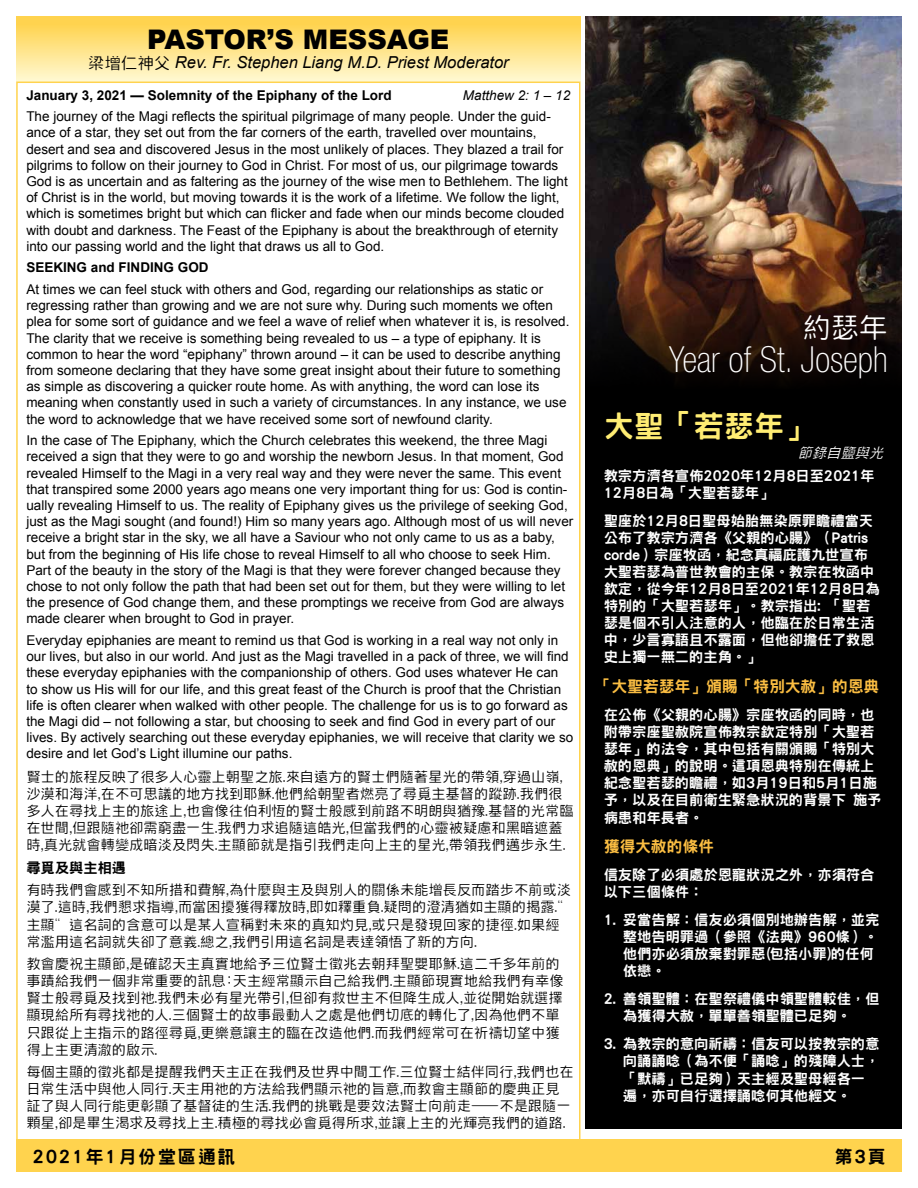
<style>
.page{position:relative;width:918px;height:1188px;background:#fff}
.page>*{position:absolute;margin:0;border:0;box-sizing:border-box;transform-origin:0 0}
.t1{font:100 condensed 36px "Helvetica Neue LT Std";color:#fff}
.t2{font:800 30px "Han Wang Hei";color:#ffed73}
.t3{font:300 28.5px "Han Wang Hei";color:#fff}
.t4{font:900 27px "Arial";color:#000}
.t5{font:800 18px "Han Wang Hei";letter-spacing:.1em;color:#000}
.t6{font:italic 16.5px "Arial";color:#000}
.t7{font:800 15.75px "Han Wang Hei";color:#fabd42}
.t8{font:300 14.25px/17.1px "Han Wang Hei";color:#000}
.t9{font:800 14.25px/17.1px "Han Wang Hei";color:#fff}
.t10{font:800 14.25px "Han Wang Hei";color:#000}
.t11{font:italic 300 14.25px "Han Wang Hei";color:#fff}
.t12{font:13.5px/16.2px "Arial";color:#000}
.t13{font:700 13.5px "Arial";color:#000}
.t14{font:italic 13.5px "Arial";color:#000}
.s1{font-family:"Han Wang Hei";font-weight:300;font-style:normal}
</style>
<div class="page">
<div style="left:16px;top:1139px;width:886px;height:33px;background:#ffd34e"></div>
<div style="left:16px;top:16px;width:564px;height:66px;background:linear-gradient(to bottom,#ffcf40,#fff8d0)"></div>
<img style="left:585px;top:16px;width:317px;height:266px">
<div style="left:585px;top:402px;width:317px;height:727px;background:#000"></div>
<svg style="left:585px;top:282px;width:317px;height:120px;background:#211109"></svg>
<h3 class="t4" style="left:147px;top:19px;width:304px">PASTOR’S MESSAGE</h3>
<p class="t6" style="left:88px;top:52px;width:422px"><span class="s1">梁增仁神父</span> Rev. Fr. Stephen Liang M.D. Priest Moderator</p>
<p class="t13" style="left:26px;top:86px;width:367px">January 3, 2021 — Solemnity of the Epiphany of the Lord</p>
<p class="t14" style="left:463px;top:86px;width:109px">Matthew 2: 1 – 12</p>
<p class="t12" style="left:26px;top:109px;width:543px">The journey of the Magi reflects the spiritual pilgrimage of many people. Under the guid&shy;ance of a star, they set out from the far corners of the earth, travelled over mountains, desert and sea and discovered Jesus in the most unlikely of places. They blazed a trail for pilgrims to follow on their journey to God in Christ. For most of us, our pilgrimage towards God is as uncertain and as faltering as the journey of the wise men to Bethlehem. The light of Christ is in the world, but moving towards it is the work of a lifetime. We follow the light, which is sometimes bright but which can flicker and fade when our minds become clouded with doubt and darkness. The Feast of the Epiphany is about the breakthrough of eternity into our passing world and the light that draws us all to God.</p>
<p class="t13" style="left:26px;top:259px;width:184px">SEEKING and FINDING GOD</p>
<p class="t12" style="left:26px;top:281px;width:545px">At times we can feel stuck with others and God, regarding our relationships as static or regressing rather than growing and we are not sure why. During such moments we often plea for some sort of guidance and we feel a wave of relief when whatever it is, is resolved.<br>The clarity that we receive is something being revealed to us – a type of epiphany. It is common to hear the word “epiphany” thrown around – it can be used to describe anything from someone declaring that they have some great insight about their future to something as simple as discovering a quicker route home. As with anything, the word can lose its meaning when constantly used in such a variety of circumstances. In any instance, we use the word to acknowledge that we have received some sort of newfound clarity.</p>
<p class="t12" style="left:26px;top:433px;width:549px">In the case of The Epiphany, which the Church celebrates this weekend, the three Magi received a sign that they were to go and worship the newborn Jesus. In that moment, God revealed Himself to the Magi in a very real way and they were never the same. This event that transpired some 2000 years ago means one very important thing for us: God is contin&shy;ually revealing Himself to us. The reality of Epiphany gives us the privilege of seeking God, just as the Magi sought (and found!) Him so many years ago. Although most of us will never receive a bright star in the sky, we all have a Saviour who not only came to us as a baby, but from the beginning of His life chose to reveal Himself to all who choose to seek Him.<br>Part of the beauty in the story of the Magi is that they were forever changed because they chose to not only follow the path that had been set out for them, but they were willing to let the presence of God change them, and these promptings we receive from God are always made clearer when brought to God in prayer.</p>
<p class="t12" style="left:26px;top:632px;width:548px">Everyday epiphanies are meant to remind us that God is working in a real way not only in our lives, but also in our world. And just as the Magi travelled in a pack of three, we will find these everyday epiphanies with the companionship of others. God uses whatever He can<br>to show us His will for our life, and this great feast of the Church is proof that the Christian life is often clearer when walked with other people. The challenge for us is to go forward as the Magi did – not following a star, but choosing to seek and find God in every part of our lives. By actively searching out these everyday epiphanies, we will receive that clarity we so desire and let God’s Light illumine our paths.</p>
<p class="t8" style="left:26px;top:768px;width:549px">賢士的旅程反映了很多人心靈上朝聖之旅.來自遠方的賢士們隨著星光的帶領,穿過山嶺,沙漠和海洋,在不可思議的地方找到耶穌.他們給朝聖者燃亮了尋覓主基督的蹤跡.我們很多人在尋找上主的旅途上,也會像往伯利恆的賢士般感到前路不明朗與猶豫.基督的光常臨在世間,但跟隨祂卻需窮盡一生.我們力求追隨這皓光,但當我們的心靈被疑慮和黑暗遮蓋時,真光就會轉變成暗淡及閃失.主顯節就是指引我們走向上主的星光,帶領我們邁步永生.</p>
<p class="t10" style="left:26px;top:860px;width:101px">尋覓及與主相遇</p>
<p class="t8" style="left:26px;top:882px;width:547px">有時我們會感到不知所措和費解,為什麼與主及與別人的關係未能增長反而踏步不前或淡漠了.這時,我們懇求指導,而當困擾獲得釋放時,即如釋重負.疑問的澄清猶如主顯的揭露.“主顯“這名詞的含意可以是某人宣稱對未來的真知灼見,或只是發現回家的捷徑.如果經常濫用這名詞就失卻了意義.總之,我們引用這名詞是表達領悟了新的方向.</p>
<p class="t8" style="left:26px;top:955px;width:539px">教會慶祝主顯節,是確認天主真實地給予三位賢士徵兆去朝拜聖嬰耶穌.這二千多年前的事蹟給我們一個非常重要的訊息:天主經常顯示自己給我們.主顯節現實地給我們有幸像賢士般尋覓及找到祂.我們未必有星光帶引,但卻有救世主不但降生成人,並從開始就選擇顯現給所有尋找祂的人.三個賢士的故事最動人之處是他們切底的轉化了,因為他們不單只跟從上主指示的路徑尋覓,更樂意讓主的臨在改造他們.而我們經常可在祈禱切望中獲得上主更清澈的啟示.</p>
<p class="t8" style="left:26px;top:1063px;width:549px">每個主顯的徵兆都是提醒我們天主正在我們及世界中間工作.三位賢士結伴同行,我們也在日常生活中與他人同行.天主用祂的方法給我們顯示祂的旨意,而教會主顯節的慶典正見証了與人同行能更彰顯了基督徒的生活.我們的挑戰是要效法賢士向前走—不是跟隨一顆星,卻是畢生渴求及尋找上主.積極的尋找必會覓得所求,並讓上主的光輝亮我們的道路.</p>
<h3 class="t3" style="left:802px;top:313px;width:87px">約瑟年</h3>
<h1 class="t1" style="left:669px;top:339px;width:220px">Year of St. Joseph</h1>
<h2 class="t2" style="left:604px;top:410px;width:211px">大聖「若瑟年」</h2>
<p class="t11" style="left:798px;top:445px;width:91px">節錄自鹽與光</p>
<p class="t9" style="left:604px;top:467px;width:272px">教宗方濟各宣佈2020年12月8日至2021年<br>12月8日為「大聖若瑟年」</p>
<p class="t9" style="left:604px;top:512px;width:278px">聖座於12月8日聖母始胎無染原罪瞻禮當天公布了教宗方濟各《父親的心腸》（Patris corde）宗座牧函，紀念真福庇護九世宣布大聖若瑟為普世教會的主保。教宗在牧函中欽定，從今年12月8日至2021年12月8日為特別的「大聖若瑟年」。教宗指出: 「聖若瑟是個不引人注意的人，他臨在於日常生活中，少言寡語且不露面，但他卻擔任了救恩史上獨一無二的主角。」</p>
<p class="t7" style="left:596px;top:678px;width:285px">「大聖若瑟年」頒賜「特別大赦」的恩典</p>
<p class="t9" style="left:604px;top:706px;width:279px">在公佈《父親的心腸》宗座牧函的同時，也附帶宗座聖赦院宣佈教宗欽定特別「大聖若瑟年」的法令，其中包括有關頒賜「特別大赦的恩典」的說明。這項恩典特別在傳統上紀念聖若瑟的瞻禮，如3月19日和5月1日施予，以及在目前衛生緊急狀況的背景下 施予病患和年長者。</p>
<p class="t7" style="left:604px;top:838px;width:112px">獲得大赦的條件</p>
<p class="t9" style="left:604px;top:866px;width:272px">信友除了必須處於恩寵狀況之外，亦須符合以下三個條件：</p>
<p class="t9" style="left:623px;top:911px;width:258px;text-indent:-19px">1. 妥當告解：信友必須個別地辦告解，並完整地告明罪過（參照《法典》960條）。他們亦必須放棄對罪惡(包括小罪)的任何依戀。</p>
<p class="t9" style="left:623px;top:991px;width:258px;text-indent:-19px">2. 善領聖體：在聖祭禮儀中領聖體較佳，但為獲得大赦，單單善領聖體已足夠。</p>
<p class="t9" style="left:623px;top:1036px;width:258px;text-indent:-19px">3. 為教宗的意向祈禱：信友可以按教宗的意向誦誦唸（為不便「誦唸」的殘障人士，「默禱」已足夠）天主經及聖母經各一遍，亦可自行選擇誦唸何其他經文。</p>
<h3 class="t5" style="left:32px;top:1147px;width:205px">2021年1月份堂區通訊</h3>
<h3 class="t5" style="left:835px;top:1147px;width:53px">第3頁</h3>
</div>
